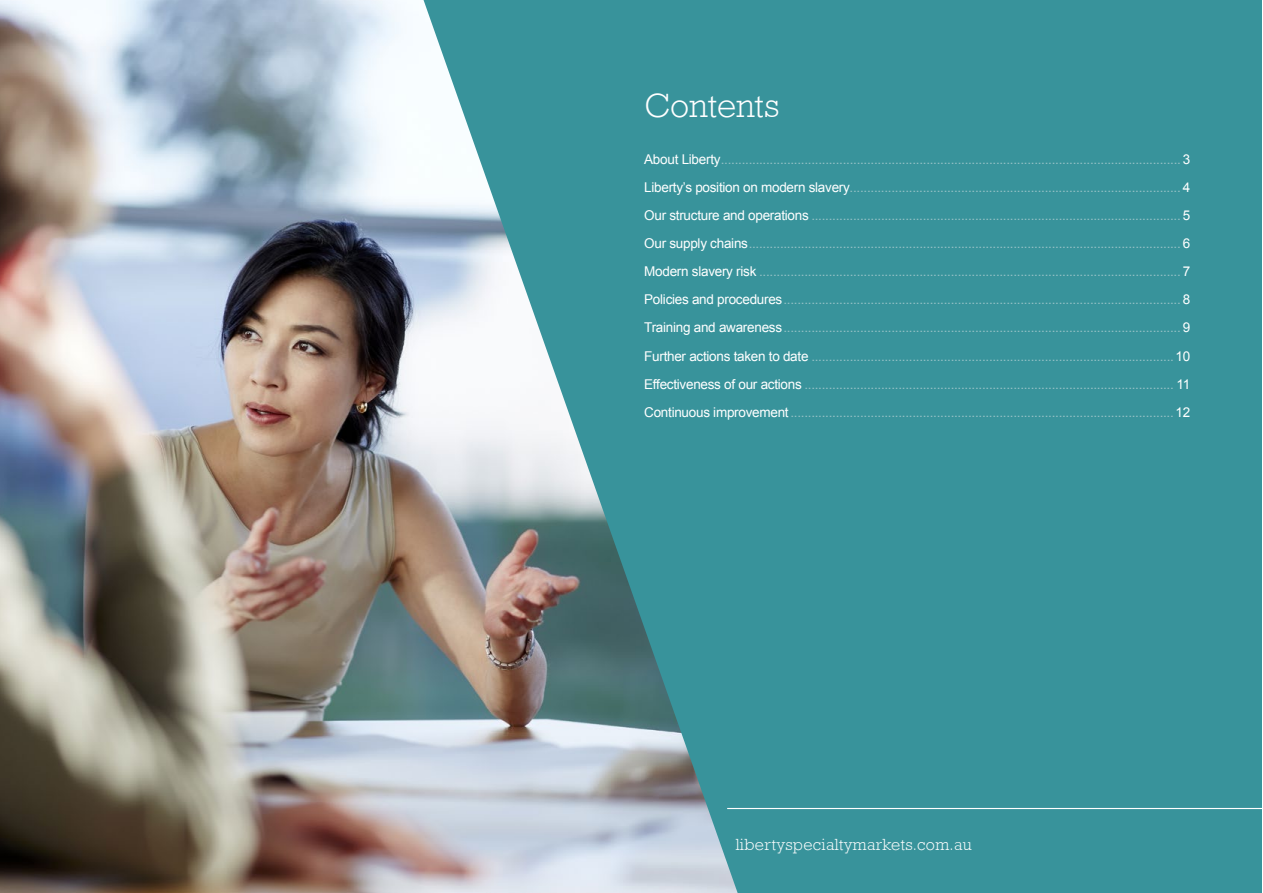
<style>
.page{position:relative;width:1263px;height:893px;background:#fff}
.page>*{position:absolute;margin:0;border:0;box-sizing:border-box;transform-origin:0 0}
.t1{font:300 34.5px "Rockwell Std";letter-spacing:.005em;color:#fff}
.t2{font:300 16.5px "Rockwell Std";letter-spacing:.02em;color:#fff}
.t3{font:13.5px/28px "Arial";letter-spacing:-.02em;color:#95c1c6;text-align:justify}
.s1{color:#fff}
</style>
<div class="page">
<img style="left:0;top:0;width:424px;height:893px">
<svg style="left:424px;top:0;width:348px;height:893px;background:#6fa5ab"></svg>
<div style="left:772px;top:0;width:490px;height:893px;background:#38939b"></div>
<hr style="left:727px;top:808px;width:536px;height:1px;background:#fff">
<h1 class="t1" style="left:644px;top:86px;width:137px">Contents</h1>
<p class="t3" style="left:644px;top:146px;width:547px"><span class="s1">About Liberty</span>.................................................................................................................................... <span class="s1">3<br>Liberty’s position on modern slavery</span>............................................................................................... <span class="s1">4<br>Our structure and operations</span> .......................................................................................................... <span class="s1">5<br>Our supply chains</span>............................................................................................................................ <span class="s1">6<br>Modern slavery risk</span> ......................................................................................................................... <span class="s1">7<br>Policies and procedures</span>.................................................................................................................. <span class="s1">8<br>Training and awareness</span>.................................................................................................................. <span class="s1">9<br>Further actions taken to date</span> ........................................................................................................<span class="s1">10<br>Effectiveness of our actions</span> .......................................................................................................... <span class="s1">11<br>Continuous improvement</span>..............................................................................................................<span class="s1">12</span></p>
<p class="t2" style="left:736px;top:835px;width:238px">libertyspecialtymarkets.com.au</p>
</div>
